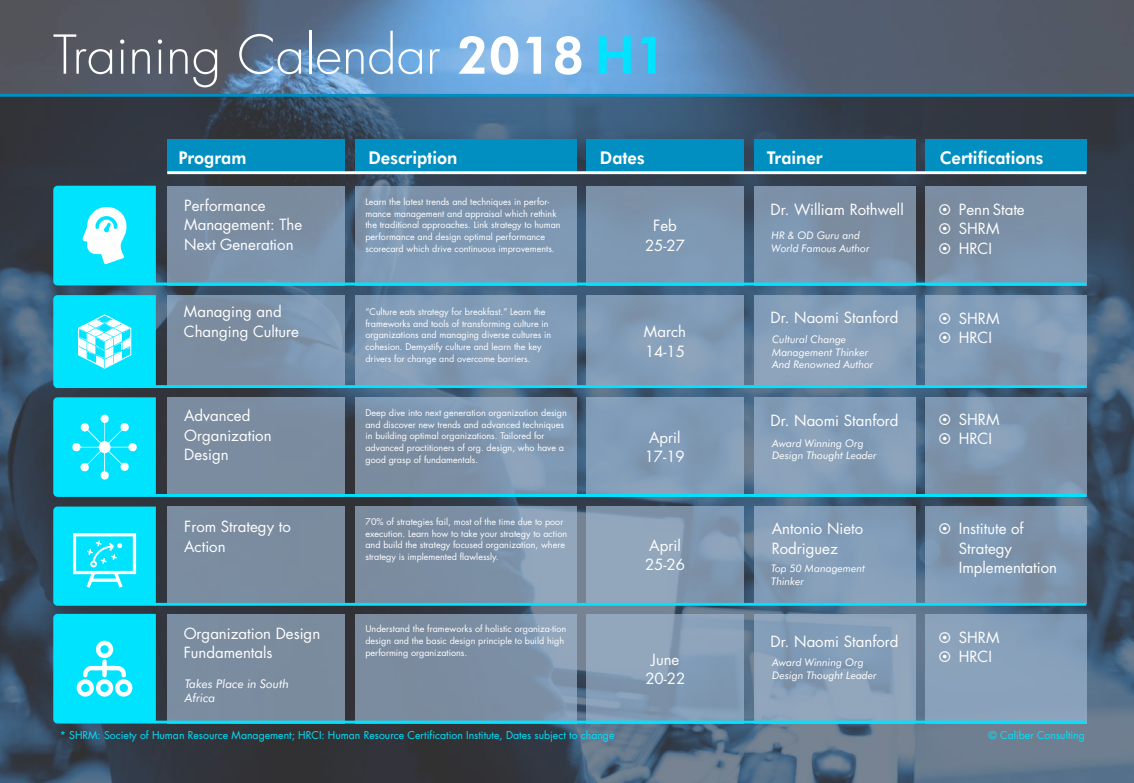
<style>
.page{position:relative;width:1134px;height:783px;background:#fff}
.page>*{position:absolute;margin:0;border:0;box-sizing:border-box;transform-origin:0 0}
.t1{font:300 52.2px "Futura";color:#fff}
.t2{font:800 17.55px "Futura BT";color:#fff;scale:.94 1}
.t3{font:15px/19.5px "Futura";color:#fff}
.t4{font:italic 12px/14.4px "Futura BT";color:#fff}
.t5{font:italic 10.5px/12.6px "Futura BT";color:#fff}
.t6{font:10.5px "Futura";color:#00e3ff}
.t7{font:9px/11.7px "Futura";color:#fff}
.s1{font-family:"Futura BT";font-weight:800}
.s2{font-family:"Futura BT";font-weight:800;color:#00e3ff}
</style>
<div class="page">
<img style="left:0;top:0;width:1134px;height:94px">
<div style="left:0;top:95px;width:1134px;height:688px;background:#000;opacity:.4"></div>
<hr style="left:0;top:94px;width:1134px;height:3px;background:#018ec0">
<div style="left:167px;top:186px;width:178px;height:99px;background:#9fb7d1;opacity:.68"></div>
<div style="left:167px;top:295px;width:178px;height:93px;background:#9fb7d1;opacity:.68"></div>
<div style="left:167px;top:397px;width:178px;height:100px;background:#7b8ca0"></div>
<div style="left:167px;top:507px;width:178px;height:97px;background:#7b8ca0"></div>
<div style="left:167px;top:614px;width:178px;height:110px;background:#7b8ca0"></div>
<div style="left:356px;top:186px;width:221px;height:99px;background:#9fb7d1;opacity:.68"></div>
<div style="left:356px;top:295px;width:221px;height:93px;background:#849eba"></div>
<div style="left:356px;top:397px;width:221px;height:100px;background:#9fb7d1;opacity:.68"></div>
<div style="left:356px;top:507px;width:221px;height:97px;background:#9fb7d1;opacity:.68"></div>
<div style="left:356px;top:614px;width:221px;height:110px;background:#9fb7d1;opacity:.68"></div>
<div style="left:586px;top:186px;width:158px;height:99px;background:#9fb7d1;opacity:.68"></div>
<div style="left:586px;top:295px;width:158px;height:93px;background:#9fb7d1;opacity:.68"></div>
<div style="left:586px;top:397px;width:158px;height:100px;background:#809cb9"></div>
<div style="left:586px;top:507px;width:158px;height:97px;background:#9fb7d1;opacity:.68"></div>
<div style="left:586px;top:614px;width:158px;height:110px;background:#9fb7d1;opacity:.68"></div>
<div style="left:754px;top:186px;width:162px;height:99px;background:#9fb7d1;opacity:.68"></div>
<div style="left:754px;top:295px;width:162px;height:93px;background:#89a1bb"></div>
<div style="left:754px;top:397px;width:162px;height:100px;background:#849fba"></div>
<div style="left:754px;top:507px;width:162px;height:97px;background:#9fb7d1;opacity:.68"></div>
<div style="left:754px;top:614px;width:162px;height:110px;background:#9fb7d1;opacity:.68"></div>
<div style="left:925px;top:397px;width:161px;height:100px;background:#9fb7d1;opacity:.68"></div>
<div style="left:925px;top:186px;width:161px;height:99px;background:#9fb7d1;opacity:.68"></div>
<div style="left:925px;top:295px;width:161px;height:93px;background:#9fb7d1;opacity:.68"></div>
<div style="left:925px;top:507px;width:161px;height:97px;background:#9fb7d1;opacity:.68"></div>
<div style="left:925px;top:614px;width:161px;height:110px;background:#89a1bb"></div>
<div style="left:167px;top:139px;width:178px;height:34px;background:#018ec0"></div>
<div style="left:356px;top:139px;width:221px;height:34px;background:#018ec0"></div>
<div style="left:586px;top:139px;width:158px;height:34px;background:#018ec0"></div>
<div style="left:754px;top:139px;width:162px;height:34px;background:#018ec0"></div>
<div style="left:925px;top:139px;width:161px;height:34px;background:#018ec0"></div>
<hr style="left:167px;top:171px;width:919px;height:3px;background:#fff">
<hr style="left:155px;top:385px;width:931px;height:3px;background:#00e3ff">
<hr style="left:155px;top:283px;width:931px;height:2px;background:#00e3ff">
<hr style="left:155px;top:494px;width:931px;height:3px;background:#00e3ff">
<hr style="left:155px;top:603px;width:931px;height:3px;background:#00e3ff">
<hr style="left:155px;top:721px;width:931px;height:3px;background:#00e3ff">
<svg style="left:53px;top:186px;width:103px;height:99px;background:#29e6fe"></svg>
<svg style="left:53px;top:295px;width:103px;height:93px;background:#25e6fe"></svg>
<svg style="left:53px;top:397px;width:103px;height:100px;background:#10e3fd"></svg>
<svg style="left:53px;top:507px;width:103px;height:99px;background:#18e4fd"></svg>
<svg style="left:53px;top:614px;width:103px;height:110px;background:#17e4fd"></svg>
<svg style="left:939px;top:204px;width:11px;height:11px"></svg>
<svg style="left:939px;top:223px;width:11px;height:11px"></svg>
<svg style="left:939px;top:243px;width:11px;height:11px"></svg>
<svg style="left:939px;top:313px;width:11px;height:11px"></svg>
<svg style="left:939px;top:332px;width:11px;height:11px"></svg>
<svg style="left:939px;top:414px;width:11px;height:11px"></svg>
<svg style="left:939px;top:433px;width:11px;height:11px"></svg>
<svg style="left:939px;top:523px;width:11px;height:11px"></svg>
<h1 class="t1" style="left:53px;top:31px;width:615px">Training Calendar <span class="s1">2018</span> <span class="s2">H1</span></h1>
<h2 class="t2" style="left:179px;top:150px;width:74px">Program</h2>
<h2 class="t2" style="left:369px;top:150px;width:96px">Description</h2>
<h2 class="t2" style="left:600px;top:150px;width:49px">Dates</h2>
<h2 class="t2" style="left:767px;top:150px;width:61px">Trainer</h2>
<h2 class="t2" style="left:940px;top:150px;width:112px">Certifications</h2>
<h3 class="t3" style="left:184px;top:197px;width:119px">Performance<br>Management: The<br>Next Generation</h3>
<h3 class="t3" style="left:184px;top:303px;width:117px">Managing and<br>Changing Culture</h3>
<h3 class="t3" style="left:184px;top:407px;width:89px">Advanced<br>Organization<br>Design</h3>
<h3 class="t3" style="left:184px;top:518px;width:108px">From Strategy to<br>Action</h3>
<h3 class="t3" style="left:184px;top:625px;width:138px">Organization Design<br>Fundamentals</h3>
<h3 class="t4" style="left:185px;top:677px;width:106px">Takes Place in South<br>Africa</h3>
<p class="t7" style="left:365px;top:197px;width:197px">Learn the latest trends and techniques in perfor&shy;mance management and appraisal which rethink the traditional approaches. Link strategy to human performance and design optimal performance scorecard which drive continuous improvements.</p>
<p class="t7" style="left:365px;top:307px;width:187px">“Culture eats strategy for breakfast.” Learn the frameworks and tools of transforming culture in organizations and managing diverse cultures in cohesion. Demystify culture and learn the key drivers for change and overcome barriers.</p>
<p class="t7" style="left:365px;top:408px;width:203px">Deep dive into next generation organization design and discover new trends and advanced techniques in building optimal organizations. Tailored for advanced practitioners of org. design, who have a good grasp of fundamentals.</p>
<p class="t7" style="left:365px;top:517px;width:203px">70% of strategies fail, most of the time due to poor execution. Learn how to take your strategy to action and build the strategy focused organization, where strategy is implemented flawlessly.</p>
<p class="t7" style="left:365px;top:624px;width:202px">Understand the frameworks of holistic organiza-tion design and the basic design principle to build high performing organizations.</p>
<p class="t6" style="left:60px;top:731px;width:556px">* SHRM: Society of Human Resource Management; HRCI: Human Resource Certification Institute, Dates subject to change</p>
<h3 class="t3" style="left:645px;top:217px;width:42px;text-align:center">Feb<br>25-27</h3>
<h3 class="t3" style="left:644px;top:323px;width:44px">March<br>14-15</h3>
<h3 class="t3" style="left:645px;top:429px;width:42px">April<br>17-19</h3>
<h3 class="t3" style="left:645px;top:537px;width:42px">April<br>25-26</h3>
<h3 class="t3" style="left:645px;top:651px;width:42px;text-align:center">June<br>20-22</h3>
<h3 class="t3" style="left:771px;top:201px;width:135px">Dr. William Rothwell</h3>
<p class="t5" style="left:772px;top:230px;width:100px">HR &amp; OD Guru and<br>World Famous Author</p>
<h3 class="t3" style="left:771px;top:309px;width:129px">Dr. Naomi Stanford</h3>
<p class="t5" style="left:772px;top:334px;width:103px">Cultural Change<br>Management Thinker<br>And Renowned Author</p>
<h3 class="t3" style="left:771px;top:412px;width:129px">Dr. Naomi Stanford</h3>
<p class="t5" style="left:772px;top:437px;width:106px">Award Winning Org<br>Design Thought Leader</p>
<h3 class="t3" style="left:772px;top:520px;width:93px">Antonio Nieto<br>Rodriguez</h3>
<p class="t5" style="left:771px;top:563px;width:96px">Top 50 Management<br>Thinker</p>
<h3 class="t3" style="left:771px;top:633px;width:129px">Dr. Naomi Stanford</h3>
<p class="t5" style="left:772px;top:657px;width:106px">Award Winning Org<br>Design Thought Leader</p>
<h3 class="t3" style="left:959px;top:201px;width:67px">Penn State<br>SHRM<br>HRCI</h3>
<h3 class="t3" style="left:959px;top:310px;width:42px">SHRM<br>HRCI</h3>
<h3 class="t3" style="left:959px;top:411px;width:42px">SHRM<br>HRCI</h3>
<h3 class="t3" style="left:959px;top:520px;width:100px">Institute of<br>Strategy<br>Implementation</h3>
<h3 class="t3" style="left:959px;top:629px;width:42px">SHRM<br>HRCI</h3>
<p class="t6" style="left:989px;top:731px;width:98px">© Caliber Consulting</p>
</div>
